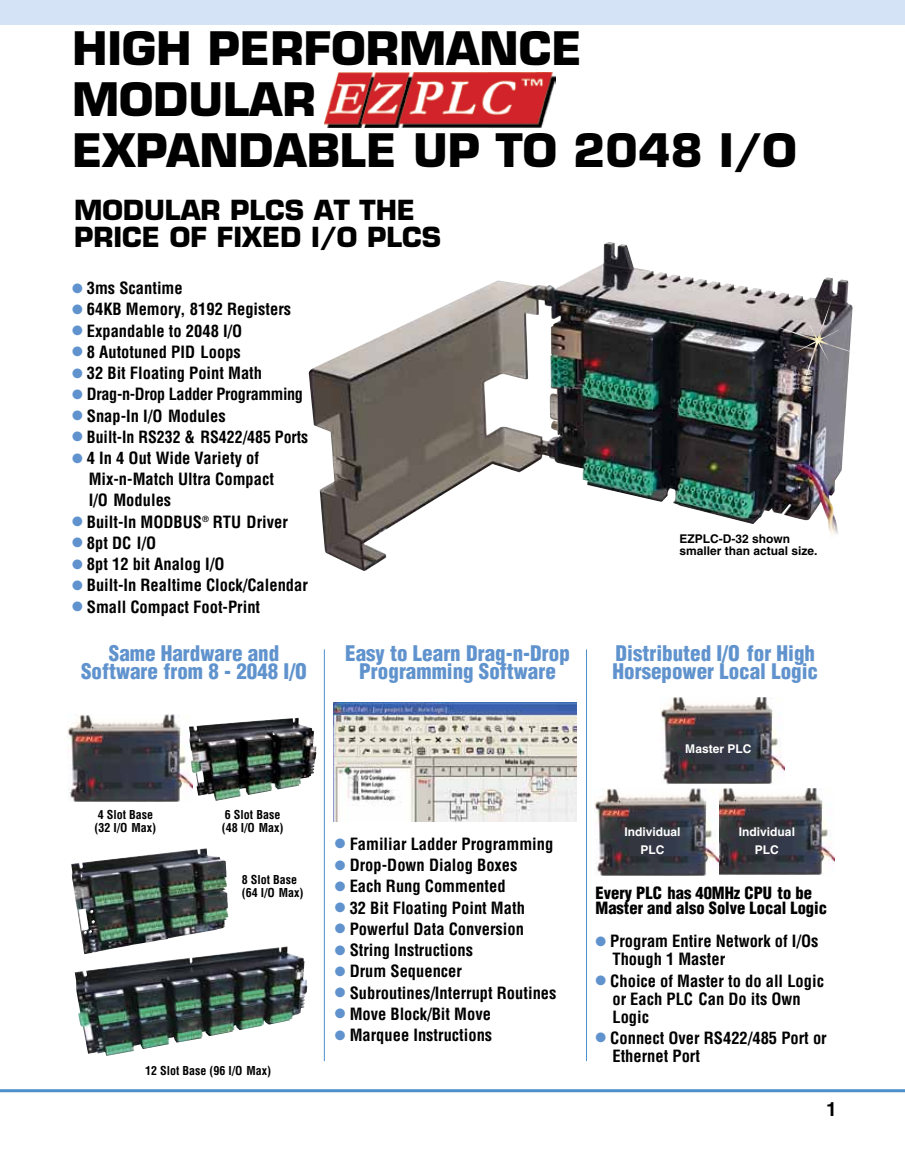
<style>
.page{position:relative;width:905px;height:1168px;background:#fff}
.page>*{position:absolute;margin:0;border:0;box-sizing:border-box;transform-origin:0 0}
.t1{font:700 45px/51px "Eurostile";color:#000}
.t2{font:700 27px "Eurostile";color:#000}
.t3{font:900 condensed 21px/18px "Helvetica";color:#6093cd;text-align:center}
.t4{font:700 19.5px "Helvetica";color:#000}
.t5{font:700 condensed 16.5px/18px "Helvetica";color:#000}
.t6{font:900 condensed 16.5px/15px "Helvetica";color:#000}
.t7{font:700 condensed 16.5px "Helvetica";letter-spacing:-.02em;color:#000}
.t8{font:700 condensed 16.5px "Helvetica";color:#000;scale:.96 1}
.t9{font:700 condensed 12px/12.3px "Helvetica";color:#000}
.t10{font:700 12px/12px "Helvetica";color:#000}
.t11{font:700 12px/18px "Helvetica";color:#fff;text-align:center}
.s1{color:#6093cd}
</style>
<div class="page">
<hr style="left:0;top:1089px;width:904px;height:3px;background:#4d90cd">
<img style="left:68px;top:715px;width:124px;height:87px">
<img style="left:324px;top:73px;width:232px;height:55px">
<img style="left:308px;top:242px;width:541px;height:329px">
<img style="left:189px;top:718px;width:106px;height:52px">
<img style="left:75px;top:946px;width:232px;height:110px">
<img style="left:71px;top:849px;width:129px;height:105px">
<img style="left:660px;top:697px;width:124px;height:87px">
<img style="left:718px;top:788px;width:116px;height:87px">
<img style="left:594px;top:789px;width:124px;height:87px">
<img style="left:333px;top:703px;width:243px;height:118px">
<hr style="left:586px;top:649px;width:1px;height:412px;background:#4d90cd">
<hr style="left:324px;top:649px;width:1px;height:412px;background:#4d90cd">
<img style="left:775px;top:296px;width:78px;height:88px">
<div style="left:0;top:0;width:904px;height:25px;background:#d4e3f5"></div>
<h1 class="t1" style="left:72px;top:22px;width:726px">HIGH PERFORMANCE<br>MODULAR<br>EXPANDABLE UP TO 2048 I/O</h1>
<h2 class="t2" style="left:74px;top:193px;width:22px">MODULAR</h2>
<h2 class="t2" style="left:230px;top:193px;width:19px">PLC</h2>
<h2 class="t2" style="left:285px;top:193px;width:94px">S AT THE</h2>
<h2 class="t2" style="left:74px;top:220px;width:18px">PRICE</h2>
<h2 class="t2" style="left:170px;top:220px;width:65px">OF FIXED</h2>
<h2 class="t2" style="left:311px;top:220px;width:75px">I/O PLC</h2>
<h2 class="t2" style="left:422px;top:220px;width:21px">S</h2>
<p class="t5" style="left:72px;top:279px;width:112px"><span class="s1">●</span> 3ms Scantime</p>
<p class="t5" style="left:72px;top:300px;width:221px"><span class="s1">●</span> 64KB Memory, 8192 Registers</p>
<p class="t5" style="left:72px;top:321px;width:172px"><span class="s1">●</span> Expandable to 2048 I/O</p>
<p class="t5" style="left:72px;top:343px;width:170px"><span class="s1">●</span> 8 Autotuned PID Loops</p>
<p class="t5" style="left:72px;top:364px;width:191px"><span class="s1">●</span> 32 Bit Floating Point Math</p>
<p class="t7" style="left:72px;top:384px;width:232px"><span class="s1">●</span> Drag-n-Drop Ladder Programming</p>
<p class="t5" style="left:72px;top:406px;width:155px"><span class="s1">●</span> Snap-In I/O Modules</p>
<p class="t8" style="left:72px;top:426px;width:247px"><span class="s1">●</span> Built-In RS232 &amp; RS422/485 Ports</p>
<p class="t5" style="left:89px;top:447px;width:187px;line-height:21.3px;text-indent:-17px"><span class="s1">●</span> 4 In 4 Out Wide Variety of<br>Mix-n-Match Ultra Compact<br>I/O Modules</p>
<p class="t5" style="left:72px;top:512px;width:92px"><span class="s1">●</span> Built-In Modbus</p>
<p class="t5" style="left:202px;top:512px;width:87px"><sup>®</sup> RTU Driver</p>
<p class="t5" style="left:72px;top:534px;width:86px"><span class="s1">●</span> 8pt DC I/O</p>
<p class="t5" style="left:72px;top:555px;width:154px"><span class="s1">●</span> 8pt 12 bit Analog I/O</p>
<p class="t5" style="left:72px;top:576px;width:237px"><span class="s1">●</span> Built-In Realtime Clock/Calendar</p>
<p class="t5" style="left:72px;top:597px;width:190px"><span class="s1">●</span> Small Compact Foot-Print</p>
<p class="t10" style="left:679px;top:532px;width:140px">EZPLC-D-32 shown smaller than actual size.</p>
<p class="t3" style="left:81px;top:644px;width:227px">Same Hardware and<br>Software from 8 - 2048 I/O</p>
<p class="t3" style="left:345px;top:644px;width:226px">Easy to Learn Drag-n-Drop<br>Programming Software</p>
<p class="t3" style="left:612px;top:644px;width:207px;text-align:left">Distributed I/O for High<br>Horsepower Local Logic</p>
<p class="t9" style="left:94px;top:809px;width:63px">4 Slot Base (32 I/O Max)</p>
<p class="t9" style="left:222px;top:809px;width:63px">6 Slot Base (48 I/O Max)</p>
<p class="t9" style="left:242px;top:872px;width:63px;line-height:13.5px">8 Slot Base (64 I/O Max)</p>
<p class="t9" style="left:145px;top:1064px;width:128px">12 Slot Base (96 I/O Max)</p>
<p class="t5" style="left:335px;top:835px;width:220px"><span class="s1">●</span> Familiar Ladder Programming</p>
<p class="t5" style="left:335px;top:856px;width:184px"><span class="s1">●</span> Drop-Down Dialog Boxes</p>
<p class="t5" style="left:335px;top:877px;width:172px"><span class="s1">●</span> Each Rung Commented</p>
<p class="t5" style="left:335px;top:898px;width:191px"><span class="s1">●</span> 32 Bit Floating Point Math</p>
<p class="t5" style="left:335px;top:919px;width:190px"><span class="s1">●</span> Powerful Data Conversion</p>
<p class="t5" style="left:335px;top:941px;width:140px"><span class="s1">●</span> String Instructions</p>
<p class="t5" style="left:335px;top:962px;width:129px"><span class="s1">●</span> Drum Sequencer</p>
<p class="t5" style="left:335px;top:983px;width:223px"><span class="s1">●</span> Subroutines/Interrupt Routines</p>
<p class="t5" style="left:335px;top:1004px;width:157px"><span class="s1">●</span> Move Block/Bit Move</p>
<p class="t5" style="left:335px;top:1026px;width:159px"><span class="s1">●</span> Marquee Instructions</p>
<p class="t11" style="left:685px;top:739px;width:68px">Master PLC</p>
<p class="t11" style="left:624px;top:822px;width:58px">Individual<br>PLC</p>
<p class="t11" style="left:739px;top:822px;width:58px">Individual<br>PLC</p>
<p class="t6" style="left:595px;top:885px;width:233px">Every PLC has 40MHz CPU to be<br>Master and also Solve Local Logic</p>
<p class="t5" style="left:612px;top:932px;width:207px;text-indent:-17px"><span class="s1">●</span> Program entire network of I/Os<br>Though 1 Master</p>
<p class="t5" style="left:612px;top:971px;width:213px;text-indent:-17px"><span class="s1">●</span> Choice of Master to do all logic or each PLC can do its own logic</p>
<p class="t5" style="left:612px;top:1028px;width:216px;text-indent:-17px"><span class="s1">●</span> Connect over RS422/485 port or<br>Ethernet port</p>
<p class="t4" style="left:826px;top:1096px;width:12px">1</p>
</div>
